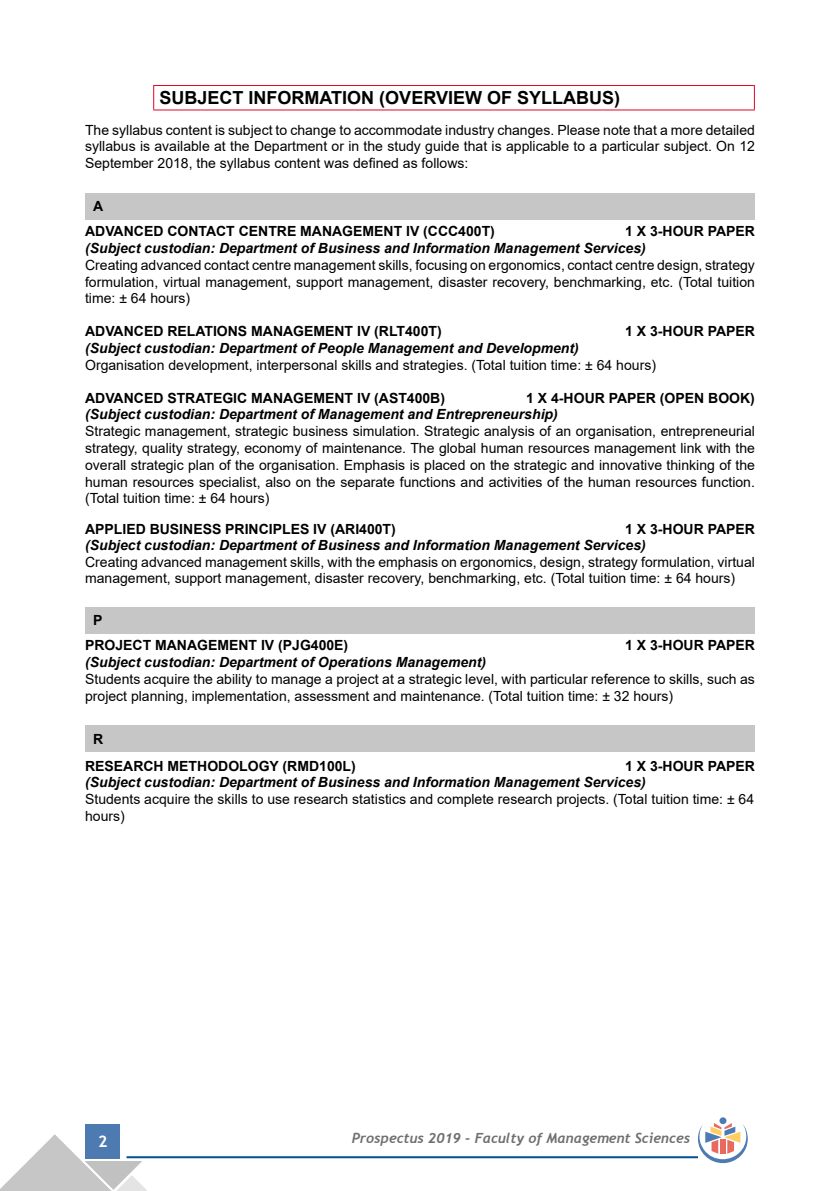
<style>
.page{position:relative;width:840px;height:1191px;background:#fff}
.page>*{position:absolute;margin:0;border:0;box-sizing:border-box;transform-origin:0 0}
.t1{font:700 18px "Arial";color:#000}
.t2{font:700 16px "Trebuchet MS";color:#fff}
.t3{font:14px/16.8px "Arial";color:#000;text-align:justify}
.t4{font:italic 700 14px "Arial";color:#000}
.t5{font:700 14px/25px "Arial";color:#000}
.t6{font:italic 700 14px "Trebuchet";color:#706f6f}
</style>
<div class="page">
<div style="left:86px;top:1124px;width:34px;height:34px;background:#4c7ab1"></div>
<hr style="left:126px;top:1156px;width:571px;height:2px;background:#005092">
<svg style="left:0;top:1134px;width:148px;height:57px"></svg>
<div style="left:719px;top:1117px;width:7px;height:7px;background:#4c7ab1;border-radius:50%"></div>
<svg style="left:697px;top:1123px;width:50px;height:40px"></svg>
<hr style="left:153px;top:85px;width:601px;height:1px;background:#dd052b">
<svg style="left:153px;top:86px;width:1px;height:23px"></svg>
<svg style="left:753px;top:86px;width:1px;height:23px"></svg>
<hr style="left:153px;top:109px;width:601px;height:1px;background:#dd052b">
<div style="left:85px;top:193px;width:669px;height:26px;background:#c6c6c6"></div>
<div style="left:85px;top:607px;width:669px;height:26px;background:#c6c6c6"></div>
<div style="left:85px;top:725px;width:669px;height:26px;background:#c6c6c6"></div>
<p class="t1" style="left:159px;top:85px;width:462px">SUBJECT INFORMATION (OVERVIEW OF SYLLABUS)</p>
<p class="t3" style="left:85px;top:122px;width:671px">The syllabus content is subject to change to accommodate industry changes. Please note that a more detailed syllabus is available at the Department or in the study guide that is applicable to a particular subject. On 12<br>September 2018, the syllabus content was defined as follows:</p>
<p class="t5" style="left:85px;top:194px;width:411px;text-indent:8px">A<br>ADVANCED CONTACT CENTRE MANAGEMENT IV (CCC400T)</p>
<p class="t5" style="left:624px;top:219px;width:131px">1 X 3-HOUR PAPER</p>
<p class="t4" style="left:85px;top:239px;width:562px">(Subject custodian: Department of Business and Information Management Services)</p>
<p class="t3" style="left:85px;top:256px;width:671px">Creating advanced contact centre management skills, focusing on ergonomics, contact centre design, strategy formulation, virtual management, support management, disaster recovery, benchmarking, etc. (Total tuition time: ± 64 hours)</p>
<p class="t5" style="left:85px;top:319px;width:358px">ADVANCED RELATIONS MANAGEMENT IV (RLT400T)</p>
<p class="t5" style="left:624px;top:319px;width:131px">1 X 3-HOUR PAPER</p>
<p class="t4" style="left:85px;top:339px;width:495px">(Subject custodian: Department of People Management and Development)</p>
<p class="t3" style="left:85px;top:356px;width:572px">Organisation development, interpersonal skills and strategies. (Total tuition time: ± 64 hours)</p>
<p class="t5" style="left:85px;top:385px;width:361px">ADVANCED STRATEGIC MANAGEMENT IV (AST400B)</p>
<p class="t5" style="left:526px;top:385px;width:230px">1 X 4-HOUR PAPER (OPEN BOOK)</p>
<p class="t4" style="left:85px;top:405px;width:474px">(Subject custodian: Department of Management and Entrepreneurship)</p>
<p class="t3" style="left:85px;top:423px;width:671px">Strategic management, strategic business simulation. Strategic analysis of an organisation, entrepreneurial strategy, quality strategy, economy of maintenance. The global human resources management link with the overall strategic plan of the organisation. Emphasis is placed on the strategic and innovative thinking of the human resources specialist, also on the separate functions and activities of the human resources function. (Total tuition time: ± 64 hours)</p>
<p class="t5" style="left:85px;top:517px;width:312px">APPLIED BUSINESS PRINCIPLES IV (ARI400T)</p>
<p class="t5" style="left:624px;top:517px;width:131px">1 X 3-HOUR PAPER</p>
<p class="t4" style="left:85px;top:536px;width:562px">(Subject custodian: Department of Business and Information Management Services)</p>
<p class="t3" style="left:85px;top:553px;width:671px">Creating advanced management skills, with the emphasis on ergonomics, design, strategy formulation, virtual management, support management, disaster recovery, benchmarking, etc. (Total tuition time: ± 64 hours)</p>
<p class="t5" style="left:85px;top:608px;width:264px;text-indent:8px">P<br>PROJECT MANAGEMENT IV (PJG400E)</p>
<p class="t5" style="left:624px;top:633px;width:131px">1 X 3-HOUR PAPER</p>
<p class="t4" style="left:85px;top:653px;width:402px">(Subject custodian: Department of Operations Management)</p>
<p class="t3" style="left:85px;top:670px;width:671px">Students acquire the ability to manage a project at a strategic level, with particular reference to skills, such as project planning, implementation, assessment and maintenance. (Total tuition time: ± 32 hours)</p>
<p class="t5" style="left:85px;top:725px;width:272px;line-height:26.8px;text-indent:8px">R<br>RESEARCH METHODOLOGY (RMD100L)</p>
<p class="t5" style="left:624px;top:753px;width:131px">1 X 3-HOUR PAPER</p>
<p class="t4" style="left:85px;top:773px;width:562px">(Subject custodian: Department of Business and Information Management Services)</p>
<p class="t3" style="left:85px;top:790px;width:670px">Students acquire the skills to use research statistics and complete research projects. (Total tuition time: ± 64 hours)</p>
<p class="t2" style="left:98px;top:1131px;width:11px">2</p>
<p class="t6" style="left:351px;top:1129px;width:340px">Prospectus 2019 - Faculty of Management Sciences</p>
</div>
